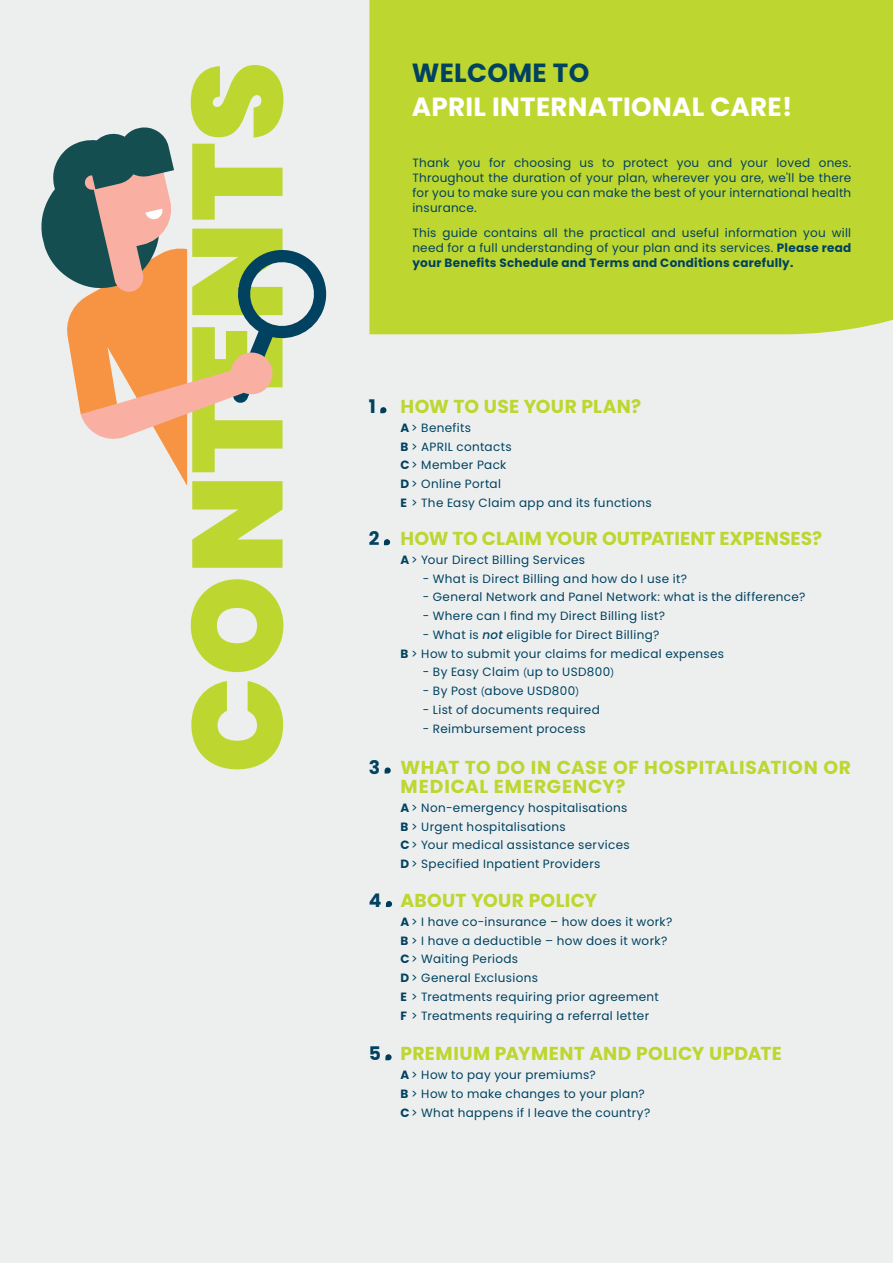
<style>
.page{position:relative;width:893px;height:1263px;background:#edefef}
.page>*{position:absolute;margin:0;border:0;box-sizing:border-box;transform-origin:0 0}
.t1{font:900 127.5px "Poppins";letter-spacing:.01em;color:#bed630}
.t2{font:700 26.25px/33.8px "Poppins";letter-spacing:.01em;color:#fff}
.chapo{font:700 18.75px "Poppins";letter-spacing:.015em;color:#bed630}
.chapo-2{font:700 18.75px/19.5px "Poppins";letter-spacing:.035em;color:#bed630}
.chapo-3{font:700 18.75px "Poppins";letter-spacing:-.005em;color:#bed630}
.chapo-4{font:700 18.75px "Poppins";color:#004260}
.chapo-5{font:12px "Poppins";letter-spacing:.03em;color:#004260}
.SG_MH_MKT_Brochure_2{font:12px/15px "Poppins";letter-spacing:.02em;color:#004260;text-align:justify}
.s1{color:#004260}
.s2{font-weight:700}
.s3{font-weight:500;font-style:italic}
.s4{font-size:9px}
</style>
<div class="page">
<svg style="left:41px;top:127px;width:286px;height:358px"></svg>
<svg style="left:380px;top:407px;width:6px;height:6px"></svg>
<svg style="left:384px;top:539px;width:6px;height:6px"></svg>
<svg style="left:385px;top:767px;width:6px;height:6px"></svg>
<svg style="left:386px;top:901px;width:6px;height:6px"></svg>
<svg style="left:385px;top:1054px;width:7px;height:6px"></svg>
<div style="left:369px;top:0;width:524px;height:334px;background:#bed630"></div>
<p class="t1" style="left:164px;top:773px;width:713px;rotate:-90deg">CONTENTS</p>
<p class="t2" style="left:412px;top:56px;width:382px"><span class="s1">WELCOME TO<br></span>APRIL INTERNATIONAL CARE!</p>
<p class="SG_MH_MKT_Brochure_2" style="left:412px;top:155px;width:440px">Thank you for choosing us to protect you and your loved ones.<br>Throughout the duration of your plan, wherever you are, we'll be there for you to make sure you can make the best of your international health insurance.</p>
<p class="SG_MH_MKT_Brochure_2" style="left:412px;top:226px;width:440px">This guide contains all the practical and useful information you will need for a full understanding of your plan and its services. <span class="s2">Please read your Benefits Schedule and Terms and Conditions carefully.</span></p>
<p class="chapo-4" style="left:369px;top:396px;width:9px">1</p>
<p class="chapo" style="left:401px;top:396px;width:242px">HOW TO USE YOUR PLAN?</p>
<p class="chapo-5" style="left:401px;top:421px;width:72px"><span class="s2">A</span> &gt; Benefits</p>
<p class="chapo-5" style="left:401px;top:439px;width:113px"><span class="s2">B</span> &gt; APRIL contacts</p>
<p class="chapo-5" style="left:401px;top:458px;width:107px"><span class="s2">C</span>&gt; Member Pack</p>
<p class="chapo-5" style="left:401px;top:477px;width:102px"><span class="s2">D</span> &gt; Online Portal</p>
<p class="chapo-5" style="left:401px;top:496px;width:253px"><span class="s2">E</span> &gt; The Easy Claim app and its functions</p>
<p class="chapo-3" style="left:369px;top:528px;width:455px"><span class="s1">2</span> HOW TO CLAIM YOUR OUTPATIENT EXPENSES?</p>
<p class="chapo-5" style="left:401px;top:553px;width:186px"><span class="s2">A</span> &gt; Your Direct Billing Services</p>
<p class="chapo-5" style="left:423px;top:571px;width:266px">- What is Direct Billing and how do I use it?</p>
<p class="chapo-5" style="left:423px;top:590px;width:384px">- General Network and Panel Network: what is the difference?</p>
<p class="chapo-5" style="left:423px;top:609px;width:244px">- Where can I find my Direct Billing list?</p>
<p class="chapo-5" style="left:423px;top:628px;width:238px">- What is <span class="s3">not</span> eligible for Direct Billing?</p>
<p class="chapo-5" style="left:401px;top:646px;width:325px"><span class="s2">B</span> &gt; How to submit your claims for medical expenses</p>
<p class="chapo-5" style="left:423px;top:665px;width:193px">- By Easy Claim <span class="s4">(</span>up to USD800<span class="s4">)</span></p>
<p class="chapo-5" style="left:423px;top:684px;width:158px">- By Post <span class="s4">(</span>above USD800<span class="s4">)</span></p>
<p class="chapo-5" style="left:423px;top:703px;width:179px">- List of documents required</p>
<p class="chapo-5" style="left:423px;top:721px;width:165px">- Reimbursement process</p>
<p class="chapo-2" style="left:401px;top:757px;width:452px;text-indent:-32px"><span class="s1">3</span> WHAT TO DO IN CASE OF HOSPITALISATION OR<br>MEDICAL EMERGENCY?</p>
<p class="chapo-5" style="left:401px;top:801px;width:228px"><span class="s2">A</span> &gt; Non-emergency hospitalisations</p>
<p class="chapo-5" style="left:401px;top:819px;width:167px"><span class="s2">B</span> &gt; Urgent hospitalisations</p>
<p class="chapo-5" style="left:401px;top:838px;width:231px"><span class="s2">C</span>&gt; Your medical assistance services</p>
<p class="chapo-5" style="left:401px;top:857px;width:201px"><span class="s2">D</span> &gt; Specified Inpatient Providers</p>
<p class="chapo" style="left:369px;top:889px;width:230px"><span class="s1">4</span> ABOUT YOUR POLICY</p>
<p class="chapo-5" style="left:401px;top:915px;width:273px"><span class="s2">A</span> &gt; I have co-insurance – how does it work?</p>
<p class="chapo-5" style="left:401px;top:933px;width:268px"><span class="s2">B</span> &gt; I have a deductible – how does it work?</p>
<p class="chapo-5" style="left:401px;top:952px;width:119px"><span class="s2">C</span>&gt; Waiting Periods</p>
<p class="chapo-5" style="left:401px;top:971px;width:139px"><span class="s2">D</span> &gt; General Exclusions</p>
<p class="chapo-5" style="left:401px;top:990px;width:260px"><span class="s2">E</span> &gt; Treatments requiring prior agreement</p>
<p class="chapo-5" style="left:401px;top:1008px;width:250px"><span class="s2">F</span> &gt; Treatments requiring a referral letter</p>
<p class="chapo" style="left:369px;top:1043px;width:415px"><span class="s1">5</span> PREMIUM PAYMENT AND POLICY UPDATE</p>
<p class="chapo-5" style="left:401px;top:1068px;width:197px"><span class="s2">A</span> &gt; How to pay your premiums?</p>
<p class="chapo-5" style="left:401px;top:1087px;width:246px"><span class="s2">B</span> &gt; How to make changes to your plan?</p>
<p class="chapo-5" style="left:401px;top:1105px;width:251px"><span class="s2">C</span>&gt; What happens if I leave the country?</p>
</div>
